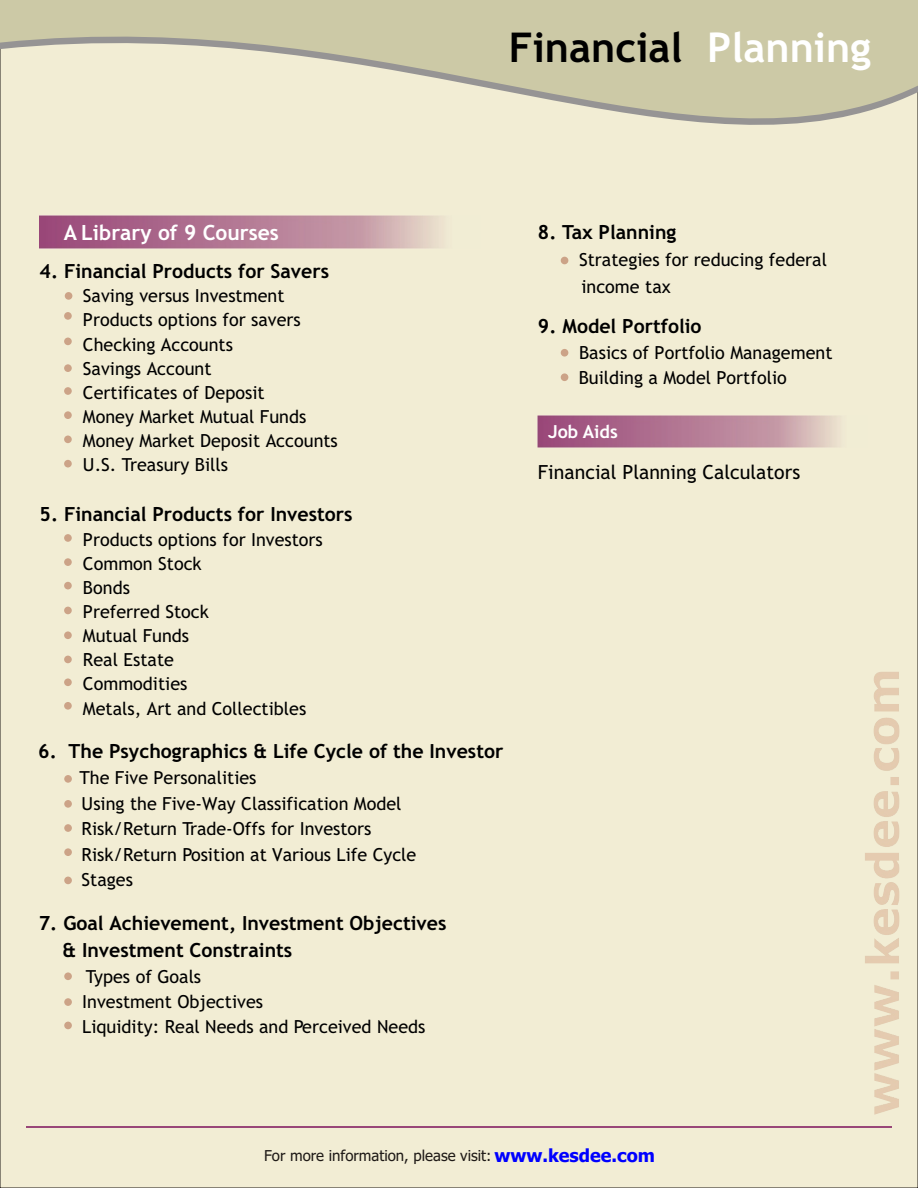
<style>
.page{position:relative;width:918px;height:1188px;background:#f2edd4}
.page>*{position:absolute;margin:0;border:0;box-sizing:border-box;transform-origin:0 0}
.t1{font:700 41.1px "Trebuchet MS";color:#000}
.t2{font:700 21px "Trebuchet MS";color:#fff}
.t3{font:700 19.5px/27.3px "Trebuchet MS";color:#000}
.t4{font:19.5px "Trebuchet MS";color:#000}
.t5{font:18px/24.2px "Trebuchet MS";color:#000}
.t6{font:700 18px "Trebuchet MS";color:#fff}
.t7{font:15px "Tahoma";color:#1f1a17}
.s1{color:#fff}
.s2{font-weight:700;font-size:18px;color:#00f}
</style>
<div class="page">
<img style="left:40px;top:216px;width:403px;height:33px">
<div style="left:65px;top:292px;width:7px;height:8px;background:#cca387;border-radius:50%"></div>
<div style="left:64px;top:312px;width:8px;height:8px;background:#cca387;border-radius:50%"></div>
<div style="left:64px;top:338px;width:8px;height:7px;background:#cca387;border-radius:50%"></div>
<div style="left:64px;top:364px;width:8px;height:8px;background:#cca387;border-radius:50%"></div>
<div style="left:64px;top:387px;width:8px;height:8px;background:#cca387;border-radius:50%"></div>
<div style="left:64px;top:411px;width:8px;height:8px;background:#cca387;border-radius:50%"></div>
<div style="left:64px;top:436px;width:8px;height:7px;background:#cca387;border-radius:50%"></div>
<div style="left:64px;top:534px;width:8px;height:8px;background:#cca387;border-radius:50%"></div>
<div style="left:64px;top:558px;width:8px;height:8px;background:#cca387;border-radius:50%"></div>
<div style="left:64px;top:582px;width:8px;height:7px;background:#cca387;border-radius:50%"></div>
<div style="left:64px;top:607px;width:8px;height:7px;background:#cca387;border-radius:50%"></div>
<div style="left:64px;top:631px;width:8px;height:8px;background:#cca387;border-radius:50%"></div>
<div style="left:64px;top:656px;width:8px;height:7px;background:#cca387;border-radius:50%"></div>
<div style="left:64px;top:678px;width:8px;height:8px;background:#cca387;border-radius:50%"></div>
<div style="left:64px;top:702px;width:8px;height:8px;background:#cca387;border-radius:50%"></div>
<div style="left:64px;top:460px;width:8px;height:7px;background:#cca387;border-radius:50%"></div>
<div style="left:64px;top:775px;width:8px;height:8px;background:#cca387;border-radius:50%"></div>
<div style="left:64px;top:800px;width:8px;height:8px;background:#cca387;border-radius:50%"></div>
<div style="left:64px;top:824px;width:8px;height:8px;background:#cca387;border-radius:50%"></div>
<div style="left:64px;top:848px;width:8px;height:8px;background:#cca387;border-radius:50%"></div>
<div style="left:64px;top:877px;width:8px;height:7px;background:#cca387;border-radius:50%"></div>
<div style="left:64px;top:972px;width:8px;height:8px;background:#cca387;border-radius:50%"></div>
<div style="left:64px;top:998px;width:8px;height:8px;background:#cca387;border-radius:50%"></div>
<div style="left:64px;top:1022px;width:8px;height:7px;background:#cca387;border-radius:50%"></div>
<div style="left:561px;top:257px;width:7px;height:7px;background:#cca387;border-radius:50%"></div>
<img style="left:538px;top:415px;width:302px;height:33px">
<div style="left:561px;top:349px;width:7px;height:8px;background:#cca387;border-radius:50%"></div>
<div style="left:561px;top:373px;width:7px;height:8px;background:#cca387;border-radius:50%"></div>
<img style="left:865px;top:756px;width:35px;height:359px">
<svg style="left:0;top:0;width:918px;height:192px"></svg>
<hr style="left:26px;top:1127px;width:866px;height:1px;background:#994778">
<h1 class="t1" style="left:509px;top:32px;width:364px">Financial <span class="s1">Planning</span></h1>
<p class="t2" style="left:64px;top:225px;width:216px">A Library of 9 Courses</p>
<p class="t3" style="left:40px;top:259px;width:291px">4. Financial Products for Savers</p>
<p class="t5" style="left:83px;top:285px;width:256px">Saving versus Investment<br>Products options for savers<br>Checking Accounts<br>Savings Account<br>Certificates of Deposit<br>Money Market Mutual Funds<br>Money Market Deposit Accounts<br>U.S. Treasury Bills</p>
<p class="t3" style="left:40px;top:502px;width:315px">5. Financial Products for Investors</p>
<p class="t5" style="left:83px;top:529px;width:241px">Products options for Investors<br>Common Stock<br>Bonds<br>Preferred Stock<br>Mutual Funds<br>Real Estate<br>Commodities<br>Metals, Art and Collectibles</p>
<p class="t3" style="left:38px;top:740px;width:467px">6. The Psychographics &amp; Life Cycle of the Investor</p>
<p class="t5" style="left:79px;top:767px;width:338px;line-height:25.5px">The Five Personalities<br>Using the Five-Way Classification Model<br>Risk/Return Trade-Offs for Investors<br>Risk/Return Position at Various Life Cycle<br>Stages</p>
<p class="t3" style="left:62px;top:911px;width:386px;text-indent:-24px">7. Goal Achievement, Investment Objectives &amp; Investment Constraints</p>
<p class="t5" style="left:82px;top:965px;width:345px;line-height:25.2px">Types of Goals<br>Investment Objectives<br>Liquidity: Real Needs and Perceived Needs</p>
<p class="t3" style="left:538px;top:220px;width:140px">8. Tax Planning</p>
<p class="t5" style="left:579px;top:248px;width:249px;line-height:27px">Strategies for reducing federal income tax</p>
<p class="t3" style="left:538px;top:314px;width:165px">9. Model Portfolio</p>
<p class="t5" style="left:579px;top:341px;width:255px;line-height:25.7px">Basics of Portfolio Management<br>Building a Model Portfolio</p>
<p class="t6" style="left:548px;top:425px;width:71px">Job Aids</p>
<p class="t4" style="left:538px;top:465px;width:264px">Financial Planning Calculators</p>
<p class="t7" style="left:264px;top:1150px;width:392px">For more information, please visit: <span class="s2">www.kesdee.com</span></p>
</div>
